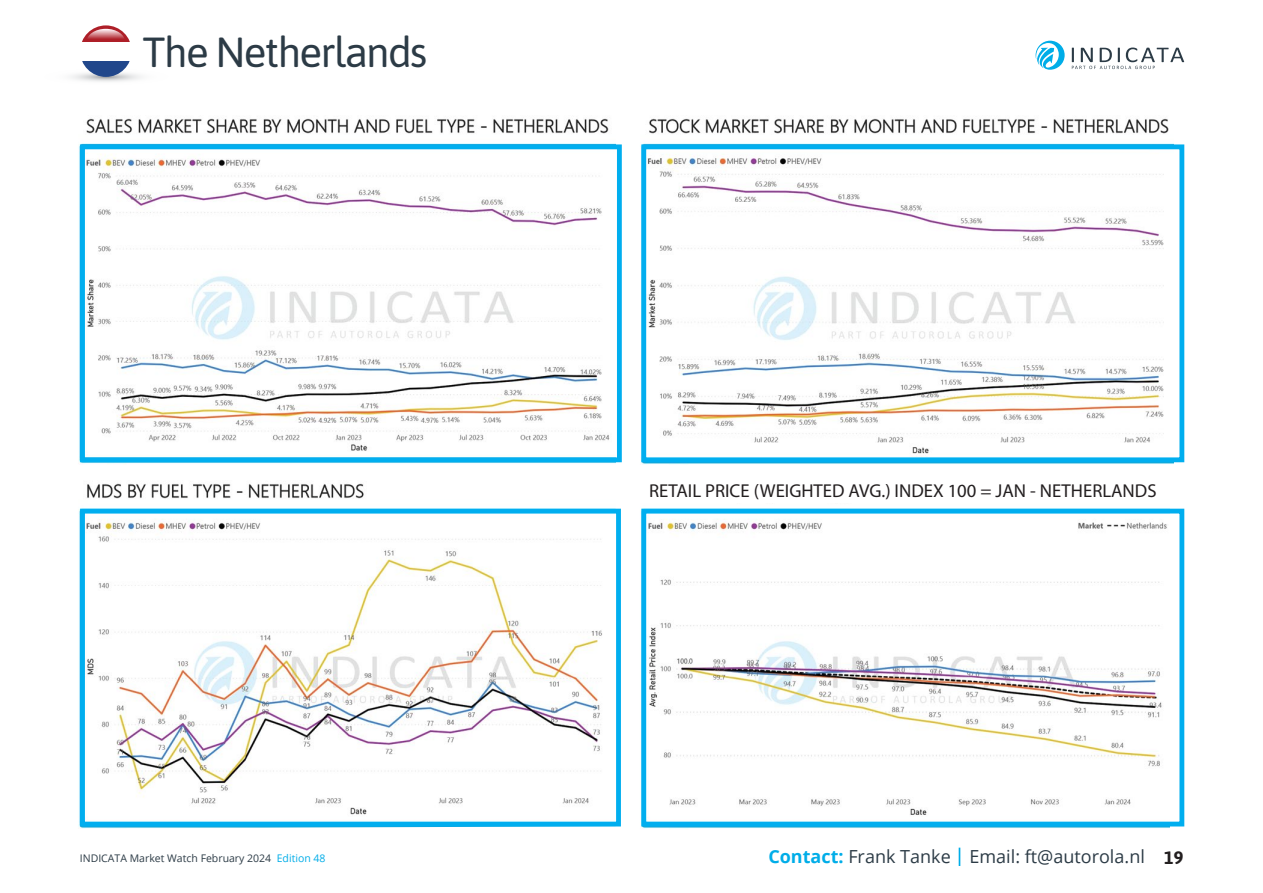
<style>
.page{position:relative;width:1263px;height:893px;background:#fff}
.page>*{position:absolute;margin:0;border:0;box-sizing:border-box;transform-origin:0 0}
.t1{font:42px "Asap";letter-spacing:-.04em;color:#2c3b46}
.t2{font:18.75px "Myriad Pro";color:#231f20}
.t3{font:18px "Open Sans";color:#2c3b46}
.t4{font:10.5px "Open Sans";color:#2c3b46}
.s1{color:#00ade8}
.s2{font-weight:700;color:#00ade8}
.s3{font-family:"Asap";font-weight:700;color:#231f20}
</style>
<div class="page">
<svg style="left:42px;top:68px;width:128px;height:17px"></svg>
<svg style="left:80px;top:61px;width:52px;height:16px"></svg>
<svg style="left:82px;top:25px;width:48px;height:17px"></svg>
<svg style="left:86px;top:29px;width:39px;height:13px"></svg>
<svg style="left:1035px;top:41px;width:30px;height:29px"></svg>
<svg style="left:1072px;top:48px;width:112px;height:21px"></svg>
<svg style="left:959px;top:848px;width:1px;height:18px"></svg>
<img style="left:79px;top:118px;width:537px;height:346px">
<div style="left:80px;top:144px;width:542px;height:318px;border:5px solid #00aeef"></div>
<img style="left:640px;top:118px;width:533px;height:347px">
<div style="left:641px;top:144px;width:543px;height:318px;border:5px solid #00aeef"></div>
<img style="left:78px;top:483px;width:538px;height:346px">
<div style="left:80px;top:509px;width:541px;height:317px;border:5px solid #00aeef"></div>
<img style="left:640px;top:508px;width:529px;height:321px">
<div style="left:641px;top:509px;width:543px;height:317px;border:5px solid #00aeef"></div>
<h1 class="t1" style="left:143px;top:23px;width:286px">The Netherlands</h1>
<p class="t2" style="left:649px;top:479px;width:509px">RETAIL PRICE (WEIGHTED AVG.) INDEX 100 = JAN - NETHERLANDS</p>
<p class="t4" style="left:80px;top:851px;width:247px">INDICATA Market Watch February 2024 <span class="s1">Edition 48</span></p>
<p class="t3" style="left:768px;top:844px;width:416px"><span class="s2">Contact:</span> Frank Tanke Email: ft@autorola.nl <span class="s3">19</span></p>
</div>
